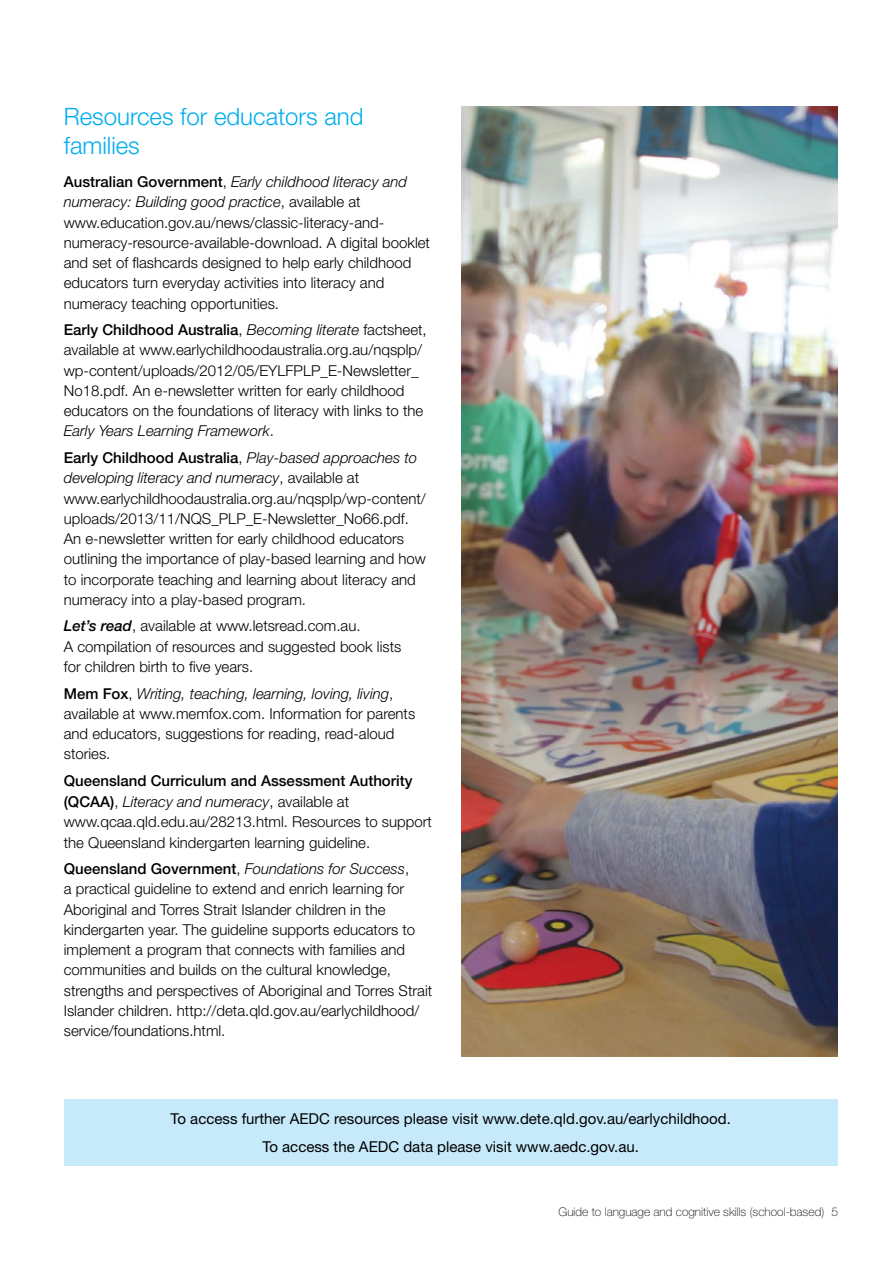
<style>
.page{position:relative;width:893px;height:1263px;background:#fff}
.page>*{position:absolute;margin:0;border:0;box-sizing:border-box;transform-origin:0 0}
.t1{font:300 24px/28.8px "Helvetica Neue";color:#00aeef}
.t2{font:300 15px/20.2px "Helvetica Neue";color:#000}
.t3{font:15px/28.8px "Helvetica Neue";color:#000;text-align:center}
.t4{font:100 12px "Helvetica Neue";color:#000}
.s1{font-weight:500}
.s2{font-style:italic}
.s3{font-weight:500;font-style:italic}
</style>
<div class="page">
<img style="left:461px;top:107px;width:377px;height:949px">
<div style="left:64px;top:1099px;width:774px;height:66px;background:#c7eafb"></div>
<h1 class="t1" style="left:64px;top:102px;width:301px">Resources for educators and families</h1>
<p class="t2" style="left:64px;top:171px;width:368px"><span class="s1">Australian Government</span>, <span class="s2">Early childhood literacy and numeracy: Building good practice</span>, available at www.education.gov.au/news/classic-literacy-and&shy;numeracy-resource-available-download. A digital booklet and set of flashcards designed to help early childhood educators turn everyday activities into literacy and numeracy teaching opportunities.</p>
<p class="t2" style="left:64px;top:319px;width:364px"><span class="s1">Early Childhood Australia</span>, <span class="s2">Becoming literate</span> factsheet, available at www.earlychildhoodaustralia.org.au/nqsplp/ wp-content/uploads/2012/05/EYLFPLP_E-Newsletter_ No18.pdf. An e-newsletter written for early childhood educators on the foundations of literacy with links to the <span class="s2">Early Years Learning Framework</span>.</p>
<p class="t2" style="left:64px;top:447px;width:364px"><span class="s1">Early Childhood Australia</span>, <span class="s2">Play-based approaches to developing literacy and numeracy</span>, available at www.earlychildhoodaustralia.org.au/nqsplp/wp-content/ uploads/2013/11/NQS_PLP_E-Newsletter_No66.pdf.<br>An e-newsletter written for early childhood educators outlining the importance of play-based learning and how to incorporate teaching and learning about literacy and numeracy into a play-based program.</p>
<p class="t2" style="left:64px;top:616px;width:339px"><span class="s3">Let’s read</span>, available at www.letsread.com.au.<br>A compilation of resources and suggested book lists for children birth to five years.</p>
<p class="t2" style="left:64px;top:683px;width:353px"><span class="s1">Mem Fox</span>, <span class="s2">Writing, teaching, learning, loving, living</span>, available at www.memfox.com. Information for parents and educators, suggestions for reading, read-aloud stories.</p>
<p class="t2" style="left:64px;top:770px;width:370px"><span class="s1">Queensland Curriculum and Assessment Authority (QCAA)</span>, <span class="s2">Literacy and numeracy</span>, available at www.qcaa.qld.edu.au/28213.html. Resources to support the Queensland kindergarten learning guideline.</p>
<p class="t2" style="left:64px;top:858px;width:370px"><span class="s1">Queensland Government</span>, <span class="s2">Foundations for Success</span>,<br>a practical guideline to extend and enrich learning for Aboriginal and Torres Strait Islander children in the kindergarten year. The guideline supports educators to implement a program that connects with families and communities and builds on the cultural knowledge, strengths and perspectives of Aboriginal and Torres Strait Islander children. http://deta.qld.gov.au/earlychildhood/ service/foundations.html.</p>
<p class="t3" style="left:171px;top:1104px;width:562px">To access further AEDC resources please visit www.dete.qld.gov.au/earlychildhood.<br>To access the AEDC data please visit www.aedc.gov.au.</p>
<p class="t4" style="left:558px;top:1205px;width:281px">Guide to language and cognitive skills (school-based) 5</p>
</div>
